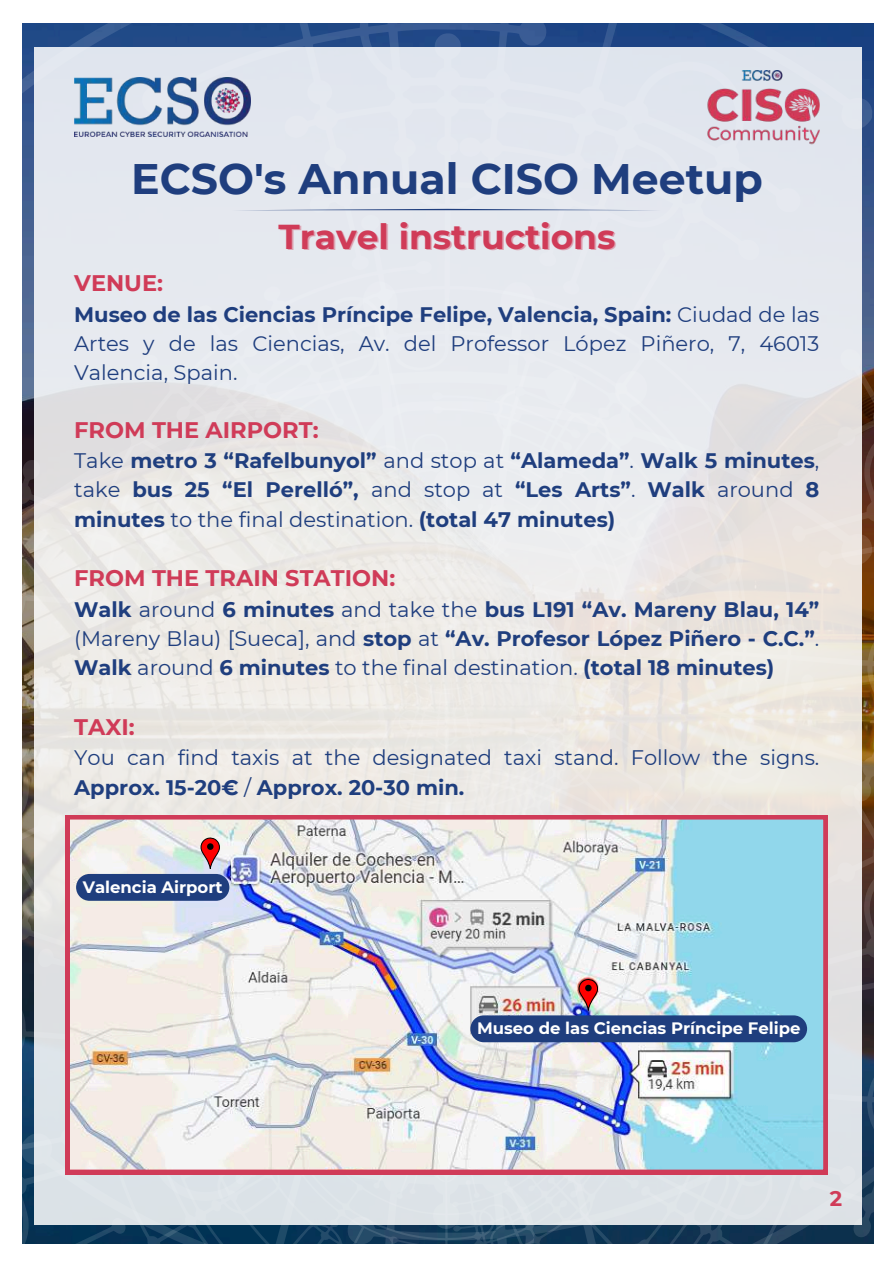
<style>
.page{position:relative;width:894px;height:1264px;background:#fff}
.page>*{position:absolute;margin:0;border:0;box-sizing:border-box;transform-origin:0 0}
.t1{font:700 42.6px "Montserrat";color:#1f3e7e}
.t2{font:700 34.5px "Montserrat";color:#d03b58}
.t3{font:700 22.5px "Montserrat";color:#d03b58}
.t4{font:700 21px/29.2px "Montserrat";color:#1f3e7e;text-align:justify}
.t5{font:21px/29.2px "Montserrat";color:#1f3e7e;text-align:justify}
.t6{font:700 21px "Montserrat";color:#d03b58}
.t7{font:700 16.5px "Montserrat";color:#fff}
.s1{font-weight:700}
.s2{font-weight:400}
</style>
<div class="page">
<svg style="left:22px;top:23px;width:851px;height:258px;background:#30548e"></svg>
<img style="left:22px;top:281px;width:851px;height:963px">
<div style="left:34px;top:47px;width:827px;height:1177px;background:linear-gradient(to right,#e7e9eb,#e7e7e8)"></div>
<img style="left:706px;top:70px;width:113px;height:74px">
<img style="left:74px;top:78px;width:177px;height:58px">
<svg style="left:233px;top:209px;width:427px;height:1px"></svg>
<img style="left:65px;top:815px;width:762px;height:359px">
<svg style="left:200px;top:837px;width:20px;height:32px"></svg>
<svg style="left:578px;top:978px;width:19px;height:32px"></svg>
<div style="left:76px;top:874px;width:153px;height:26px;background:#1f3e7e;border-radius:13px"></div>
<div style="left:470px;top:1015px;width:336px;height:27px;background:#1f3e7e;border-radius:13px"></div>
<h1 class="t1" style="left:131px;top:153px;width:633px">ECSO's Annual CISO Meetup</h1>
<h2 class="t2" style="left:278px;top:215px;width:338px">Travel instructions</h2>
<p class="t3" style="left:74px;top:270px;width:90px">VENUE:</p>
<p class="t5" style="left:74px;top:300px;width:746px"><span class="s1">Museo de las Ciencias Príncipe Felipe, Valencia, Spain:</span> Ciudad de las Artes y de las Ciencias, Av. del Professor López Piñero, 7, 46013<br>Valencia, Spain.</p>
<p class="t3" style="left:74px;top:416px;width:246px">FROM THE AIRPORT:</p>
<p class="t4" style="left:74px;top:446px;width:746px"><span class="s2">Take</span> metro 3 “Rafelbunyol” <span class="s2">and stop at</span> “Alameda”<span class="s2">.</span> Walk 5 minutes<span class="s2">, take</span> bus 25 “El Perelló”, <span class="s2">and stop at</span> “Les Arts”<span class="s2">.</span> Walk <span class="s2">around</span> 8 minutes <span class="s2">to the final destination.</span> (total 47 minutes)</p>
<p class="t3" style="left:74px;top:564px;width:322px">FROM THE TRAIN STATION:</p>
<p class="t4" style="left:74px;top:594px;width:746px">Walk <span class="s2">around</span> 6 minutes <span class="s2">and take the</span> bus L191 “Av. Mareny Blau, 14” <span class="s2">(Mareny Blau) [Sueca], and</span> stop <span class="s2">at</span> “Av. Profesor López Piñero - C.C.”<span class="s2">.<br></span>Walk <span class="s2">around</span> 6 minutes <span class="s2">to the final destination.</span> (total 18 minutes)</p>
<p class="t3" style="left:74px;top:713px;width:62px">TAXI:</p>
<p class="t5" style="left:74px;top:743px;width:746px">You can find taxis at the designated taxi stand. Follow the signs.<br><span class="s1">Approx. 15-20€</span> / <span class="s1">Approx. 20-30 min.</span></p>
<p class="t7" style="left:83px;top:877px;width:141px">Valencia Airport</p>
<p class="t7" style="left:477px;top:1018px;width:325px">Museo de las Ciencias Príncipe Felipe</p>
<p class="t6" style="left:829px;top:1185px;width:14px">2</p>
</div>
